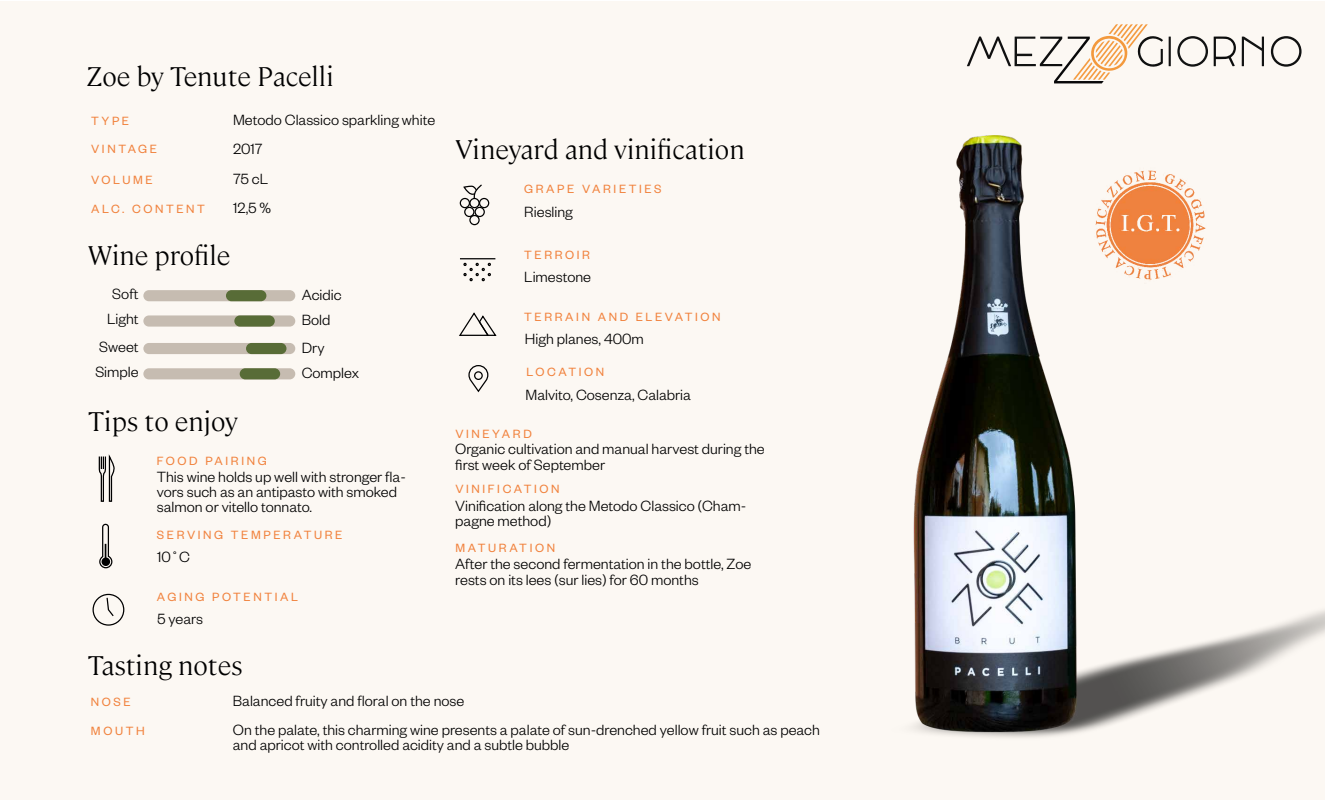
<style>
.page{position:relative;width:1325px;height:800px;background:#fff}
.page>*{position:absolute;margin:0;border:0;box-sizing:border-box;transform-origin:0 0}
.t1{font:300 26.88px "Cambon";color:#000}
.t2{font:300 16.25px/15.2px "Founders Grotesk";color:#000}
.t3{font:13.12px "Founders Grotesk";letter-spacing:.2em;color:#f1823d}
</style>
<div class="page">
<div style="left:0;top:2px;width:1325px;height:798px;background:#fcf8f3"></div>
<svg style="left:1177px;top:36px;width:31px;height:31px"></svg>
<svg style="left:1271px;top:36px;width:31px;height:31px"></svg>
<svg style="left:1214px;top:36px;width:22px;height:30px"></svg>
<svg style="left:1242px;top:37px;width:22px;height:29px"></svg>
<hr style="left:1169px;top:37px;width:2px;height:29px;background:#131313">
<svg style="left:967px;top:24px;width:196px;height:59px"></svg>
<svg style="left:98px;top:455px;width:17px;height:47px"></svg>
<svg style="left:99px;top:523px;width:14px;height:46px"></svg>
<div style="left:143px;top:290px;width:152px;height:11px;background:#c6bcb1;border-radius:6px"></div>
<div style="left:226px;top:290px;width:40px;height:11px;background:#586c37;border-radius:6px"></div>
<div style="left:143px;top:315px;width:152px;height:12px;background:#c6bcb1;border-radius:6px"></div>
<div style="left:234px;top:315px;width:41px;height:12px;background:#586c37;border-radius:6px"></div>
<div style="left:143px;top:343px;width:152px;height:11px;background:#c6bcb1;border-radius:6px"></div>
<div style="left:246px;top:343px;width:40px;height:11px;background:#586c37;border-radius:6px"></div>
<div style="left:143px;top:368px;width:152px;height:11px;background:#c6bcb1;border-radius:6px"></div>
<div style="left:240px;top:368px;width:40px;height:11px;background:#586c37;border-radius:6px"></div>
<div style="left:93px;top:594px;width:31px;height:32px;border:1px solid #000;border-radius:50%"></div>
<svg style="left:106px;top:596px;width:9px;height:21px"></svg>
<svg style="left:460px;top:184px;width:29px;height:41px"></svg>
<svg style="left:459px;top:312px;width:38px;height:24px"></svg>
<hr style="left:460px;top:258px;width:35px;height:1px;background:#000">
<svg style="left:463px;top:263px;width:28px;height:18px"></svg>
<svg style="left:468px;top:365px;width:21px;height:28px"></svg>
<img style="left:913px;top:136px;width:412px;height:602px">
<h1 class="t1" style="left:86px;top:56px;width:249px">Zoe by Tenute Pacelli</h1>
<p class="t3" style="left:91px;top:112px;width:39px">TYPE</p>
<p class="t2" style="left:233px;top:111px;width:204px">Metodo Classico sparkling white</p>
<p class="t3" style="left:91px;top:141px;width:68px">VINTAGE</p>
<p class="t3" style="left:91px;top:172px;width:63px">VOLUME</p>
<p class="t3" style="left:91px;top:201px;width:115px">ALC. CONTENT</p>
<p class="t2" style="left:233px;top:140px;width:31px">2017</p>
<p class="t2" style="left:233px;top:163px;width:40px;line-height:29.4px">75 cL<br>12,5 %</p>
<h1 class="t1" style="left:88px;top:236px;width:144px">Wine profile</h1>
<p class="t2" style="left:112px;top:285px;width:28px">Soft</p>
<p class="t2" style="left:302px;top:286px;width:41px">Acidic</p>
<p class="t2" style="left:107px;top:310px;width:33px">Light</p>
<p class="t2" style="left:302px;top:311px;width:30px">Bold</p>
<p class="t2" style="left:99px;top:338px;width:41px">Sweet</p>
<p class="t2" style="left:302px;top:339px;width:24px">Dry</p>
<p class="t2" style="left:95px;top:363px;width:45px">Simple</p>
<p class="t2" style="left:302px;top:364px;width:59px">Complex</p>
<h1 class="t1" style="left:88px;top:402px;width:151px">Tips to enjoy</h1>
<p class="t3" style="left:157px;top:452px;width:111px">FOOD PAIRING</p>
<p class="t2" style="left:157px;top:468px;width:251px">This wine holds up well with stronger fla&shy;vors such as an antipasto with smoked salmon or vitello tonnato.</p>
<p class="t3" style="left:157px;top:526px;width:187px">SERVING TEMPERATURE</p>
<p class="t2" style="left:157px;top:549px;width:34px">10˚C</p>
<p class="t3" style="left:157px;top:589px;width:143px">AGING POTENTIAL</p>
<p class="t2" style="left:157px;top:611px;width:47px">5 years</p>
<h1 class="t1" style="left:88px;top:646px;width:156px">Tasting notes</h1>
<h1 class="t1" style="left:455px;top:130px;width:291px">Vineyard and vinification</h1>
<p class="t3" style="left:524px;top:181px;width:139px">GRAPE VARIETIES</p>
<p class="t2" style="left:524px;top:204px;width:50px">Riesling</p>
<p class="t3" style="left:524px;top:246px;width:67px">TERROIR</p>
<p class="t2" style="left:524px;top:269px;width:68px">Limestone</p>
<p class="t3" style="left:524px;top:309px;width:198px">TERRAIN AND ELEVATION</p>
<p class="t2" style="left:525px;top:331px;width:120px">High planes, 400m</p>
<p class="t3" style="left:527px;top:364px;width:79px">LOCATION</p>
<p class="t2" style="left:526px;top:386px;width:167px">Malvito, Cosenza, Calabria</p>
<p class="t3" style="left:455px;top:426px;width:78px">VINEYARD</p>
<p class="t2" style="left:455px;top:441px;width:311px">Organic cultivation and manual harvest during the first week of September</p>
<p class="t2" style="left:455px;top:498px;width:293px">Vinification along the Metodo Classico (Cham&shy;pagne method)</p>
<p class="t2" style="left:455px;top:556px;width:298px">After the second fermentation in the bottle, Zoe rests on its lees (sur lies) for 60 months</p>
<p class="t3" style="left:455px;top:481px;width:106px">VINIFICATION</p>
<p class="t3" style="left:455px;top:540px;width:101px">MATURATION</p>
<p class="t3" style="left:91px;top:694px;width:41px">NOSE</p>
<p class="t2" style="left:233px;top:693px;width:233px">Balanced fruity and floral on the nose</p>
<p class="t3" style="left:91px;top:723px;width:55px">MOUTH</p>
<p class="t2" style="left:233px;top:722px;width:589px">On the palate, this charming wine presents a palate of sun-drenched yellow fruit such as peach and apricot with controlled acidity and a subtle bubble</p>
</div>
